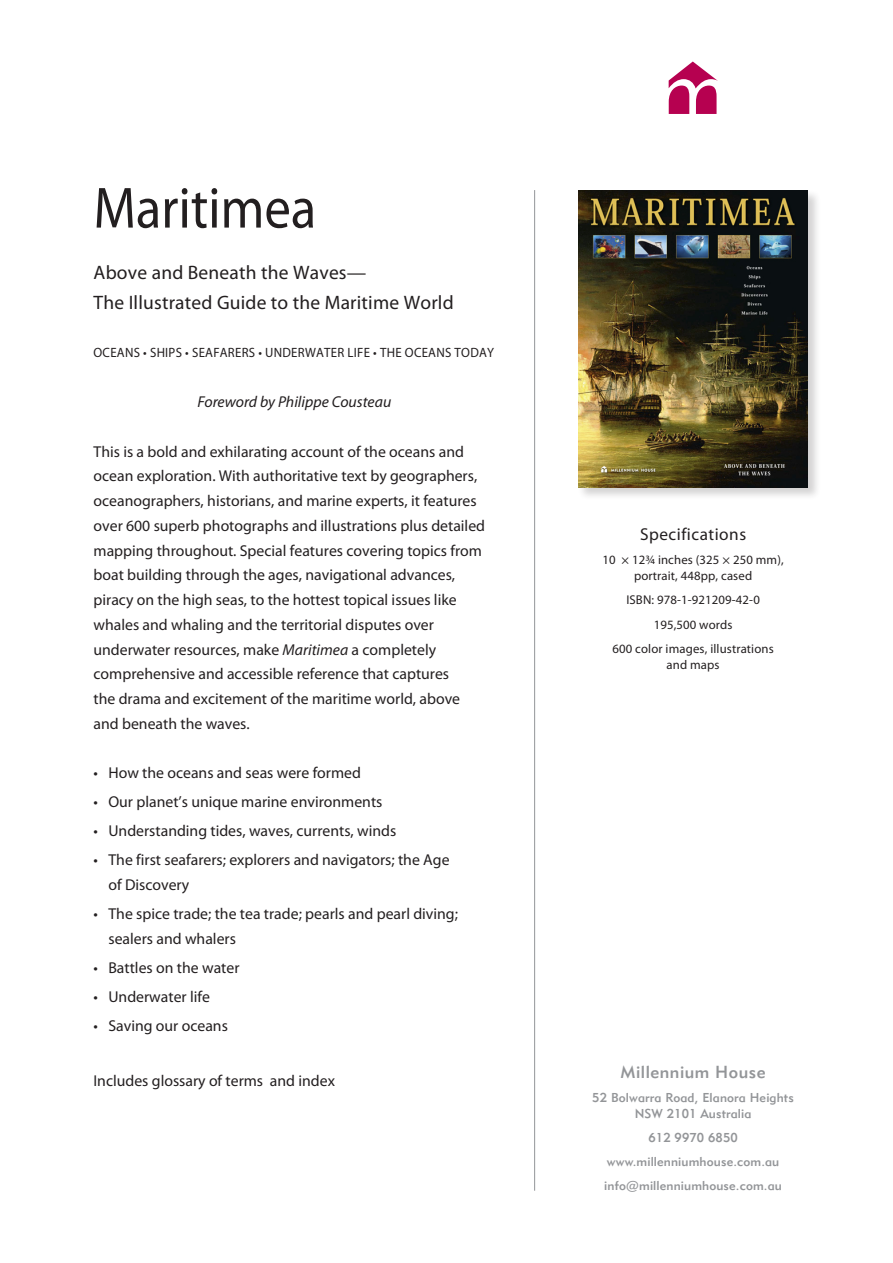
<style>
.page{position:relative;width:893px;height:1263px;background:#fff}
.page>*{position:absolute;margin:0;border:0;box-sizing:border-box;transform-origin:0 0}
.ati-Head{font:58.5px "Myriad Pro";color:#231f20;scale:.9 1}
.ati-SubHead{font:19.5px/30px "Myriad Pro";letter-spacing:.01em;color:#231f20}
.t1{font:17.25px "Geometric 415 BT Medium A";letter-spacing:.03em;color:#939598}
.ati-address_and_spec{font:17.25px "Myriad Pro";letter-spacing:.03em;color:#231f20}
.ati-Body_Text{font:15.75px/24.8px "Myriad Pro";color:#231f20}
.ati-Bullets{font:15.75px/24.8px "Myriad Pro";color:#231f20}
.ati-Body_Text-2{font:italic 15.75px "Myriad Pro";color:#231f20}
.ati-SubHead-2{font:13.5px "Myriad Pro";letter-spacing:.02em;color:#231f20;scale:.95 1}
.ati-address_and_spec-2{font:12.75px/15.8px "Myriad Pro";letter-spacing:.01em;color:#231f20;text-align:center}
.t2{font:12.75px/15.8px "Geometric 415 BT Medium A";letter-spacing:.01em;color:#939598;text-align:center}
.s1{font-style:italic}
</style>
<div class="page">
<svg style="left:669px;top:62px;width:49px;height:52px"></svg>
<hr style="left:534px;top:190px;width:1px;height:1001px;background:#939598">
<div style="left:577px;top:189px;width:244px;height:312px;background:#231f20;opacity:.2"></div>
<img style="left:578px;top:190px;width:230px;height:297px">
<p class="ati-Head" style="left:94px;top:172px;width:249px">Maritimea</p>
<p class="ati-SubHead" style="left:94px;top:257px;width:362px">Above and Beneath the Waves—<br>The Illustrated Guide to the Maritime World</p>
<p class="ati-SubHead-2" style="left:94px;top:344px;width:423px">OCEANS • SHIPS • SEAFARERS • UNDERWATER LIFE • THE OCEANS TODAY</p>
<p class="ati-Body_Text-2" style="left:198px;top:392px;width:195px">Foreword by Philippe Cousteau</p>
<p class="ati-Body_Text" style="left:94px;top:439px;width:393px">This is a bold and exhilarating account of the oceans and ocean exploration. With authoritative text by geographers, oceanographers, historians, and marine experts, it features over 600 superb photographs and illustrations plus detailed mapping throughout. Special features covering topics from boat building through the ages, navigational advances, piracy on the high seas, to the hottest topical issues like whales and whaling and the territorial disputes over underwater resources, make <span class="s1">Maritimea</span> a completely comprehensive and accessible reference that captures<br>the drama and excitement of the maritime world, above and beneath the waves.</p>
<p class="ati-Bullets" style="left:94px;top:760px;width:269px">• How the oceans and seas were formed</p>
<p class="ati-Bullets" style="left:94px;top:789px;width:290px">• Our planet’s unique marine environments</p>
<p class="ati-Bullets" style="left:94px;top:818px;width:304px">• Understanding tides, waves, currents, winds</p>
<p class="ati-Bullets" style="left:108px;top:847px;width:343px;text-indent:-15px">• The first seafarers; explorers and navigators; the Age of Discovery</p>
<p class="ati-Bullets" style="left:108px;top:901px;width:351px;text-indent:-15px">• The spice trade; the tea trade; pearls and pearl diving; sealers and whalers</p>
<p class="ati-Bullets" style="left:94px;top:955px;width:147px">• Battles on the water</p>
<p class="ati-Bullets" style="left:94px;top:984px;width:118px">• Underwater life</p>
<p class="ati-Bullets" style="left:94px;top:1013px;width:136px">• Saving our oceans</p>
<p class="ati-Body_Text" style="left:94px;top:1067px;width:243px">Includes glossary of terms and index</p>
<p class="ati-address_and_spec" style="left:640px;top:524px;width:108px">Specifications</p>
<p class="ati-address_and_spec-2" style="left:602px;top:552px;width:183px">10 × 12¾ inches (325 × 250 mm), portrait, 448pp, cased</p>
<p class="ati-address_and_spec-2" style="left:626px;top:592px;width:135px">ISBN: 978-1-921209-42-0</p>
<p class="ati-address_and_spec-2" style="left:654px;top:616px;width:80px">195,500 words</p>
<p class="ati-address_and_spec-2" style="left:612px;top:641px;width:163px">600 color images, illustrations and maps</p>
<p class="t1" style="left:620px;top:1061px;width:147px">Millennium House</p>
<p class="t2" style="left:592px;top:1089px;width:203px">52 Bolwarra Road, Elanora Heights<br>NSW 2101 Australia</p>
<p class="t2" style="left:648px;top:1129px;width:91px">612 9970 6850</p>
<p class="t2" style="left:607px;top:1153px;width:174px">www.millenniumhouse.com.au</p>
<p class="t2" style="left:604px;top:1178px;width:179px">info@millenniumhouse.com.au</p>
</div>
